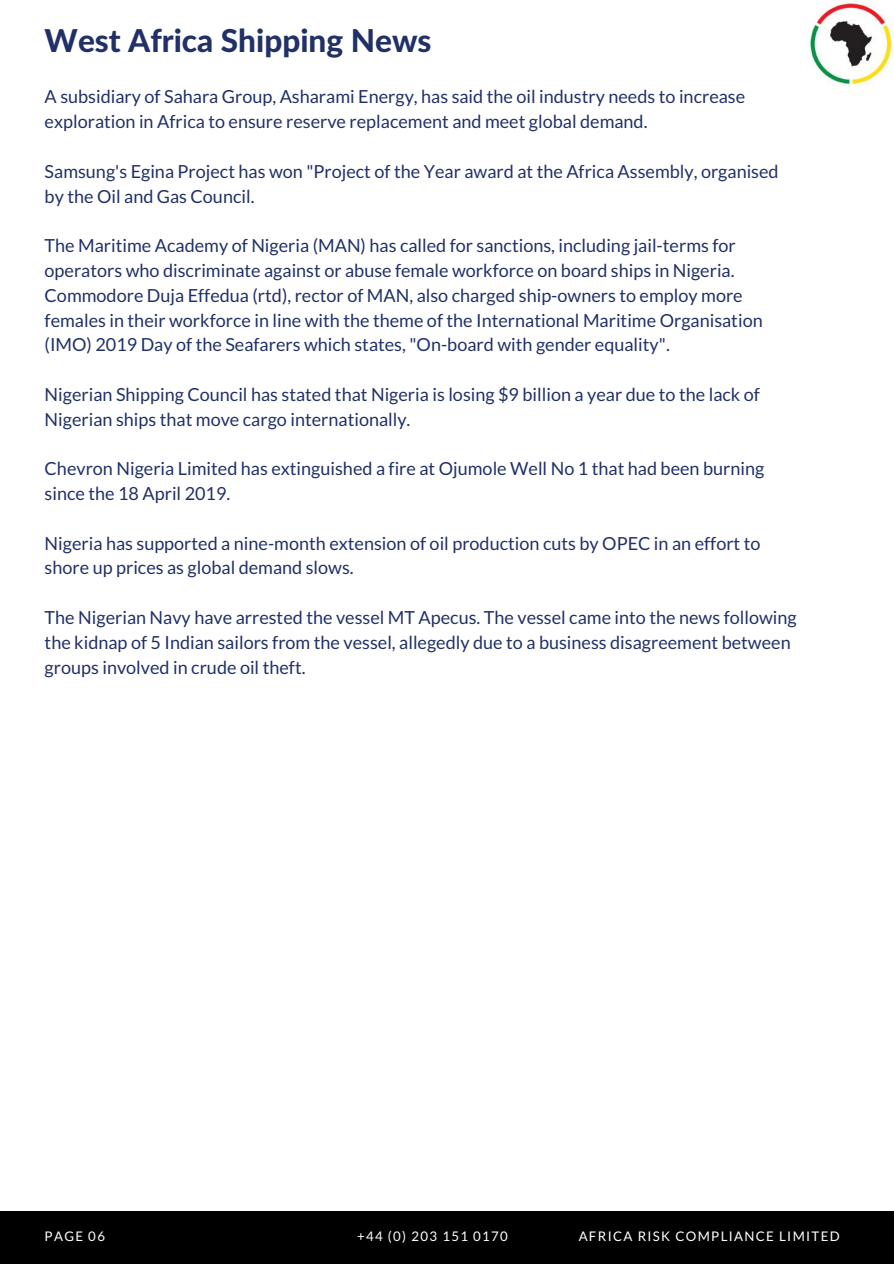
<style>
.page{position:relative;width:894px;height:1264px;background:#fff}
.page>*{position:absolute;margin:0;border:0;box-sizing:border-box;transform-origin:0 0}
.t1{font:800 31.5px "Lato Latin";color:#223068}
.t2{font:18px/24.8px "Lato";color:#223068}
.t3{font:13.2px "Lato";letter-spacing:.1em;color:#fff}
</style>
<div class="page">
<div style="left:0;top:1211px;width:893px;height:52px;background:#000"></div>
<img style="left:809px;top:0;width:84px;height:87px">
<h1 class="t1" style="left:45px;top:21px;width:388px">West Africa Shipping News</h1>
<p class="t2" style="left:45px;top:84px;width:702px">A subsidiary of Sahara Group, Asharami Energy, has said the oil industry needs to increase exploration in Africa to ensure reserve replacement and meet global demand.</p>
<p class="t2" style="left:45px;top:158px;width:735px">Samsung's Egina Project has won "Project of the Year award at the Africa Assembly, organised by the Oil and Gas Council.</p>
<p class="t2" style="left:45px;top:233px;width:719px">The Maritime Academy of Nigeria (MAN) has called for sanctions, including jail-terms for operators who discriminate against or abuse female workforce on board ships in Nigeria.<br>Commodore Duja Effedua (rtd), rector of MAN, also charged ship-owners to employ more females in their workforce in line with the theme of the International Maritime Organisation (IMO) 2019 Day of the Seafarers which states, "On-board with gender equality".</p>
<p class="t2" style="left:45px;top:381px;width:716px">Nigerian Shipping Council has stated that Nigeria is losing $9 billion a year due to the lack of<br>Nigerian ships that move cargo internationally.</p>
<p class="t2" style="left:45px;top:456px;width:721px">Chevron Nigeria Limited has extinguished a fire at Ojumole Well No 1 that had been burning since the 18 April 2019.</p>
<p class="t2" style="left:45px;top:530px;width:717px">Nigeria has supported a nine-month extension of oil production cuts by OPEC in an effort to shore up prices as global demand slows.</p>
<p class="t2" style="left:45px;top:604px;width:753px">The Nigerian Navy have arrested the vessel MT Apecus. The vessel came into the news following the kidnap of 5 Indian sailors from the vessel, allegedly due to a business disagreement between groups involved in crude oil theft.</p>
<p class="t3" style="left:357px;top:1227px;width:152px">+44 (0) 203 151 0170</p>
<p class="t3" style="left:45px;top:1227px;width:62px">PAGE 06</p>
<p class="t3" style="left:578px;top:1227px;width:262px">AFRICA RISK COMPLIANCE LIMITED</p>
</div>
